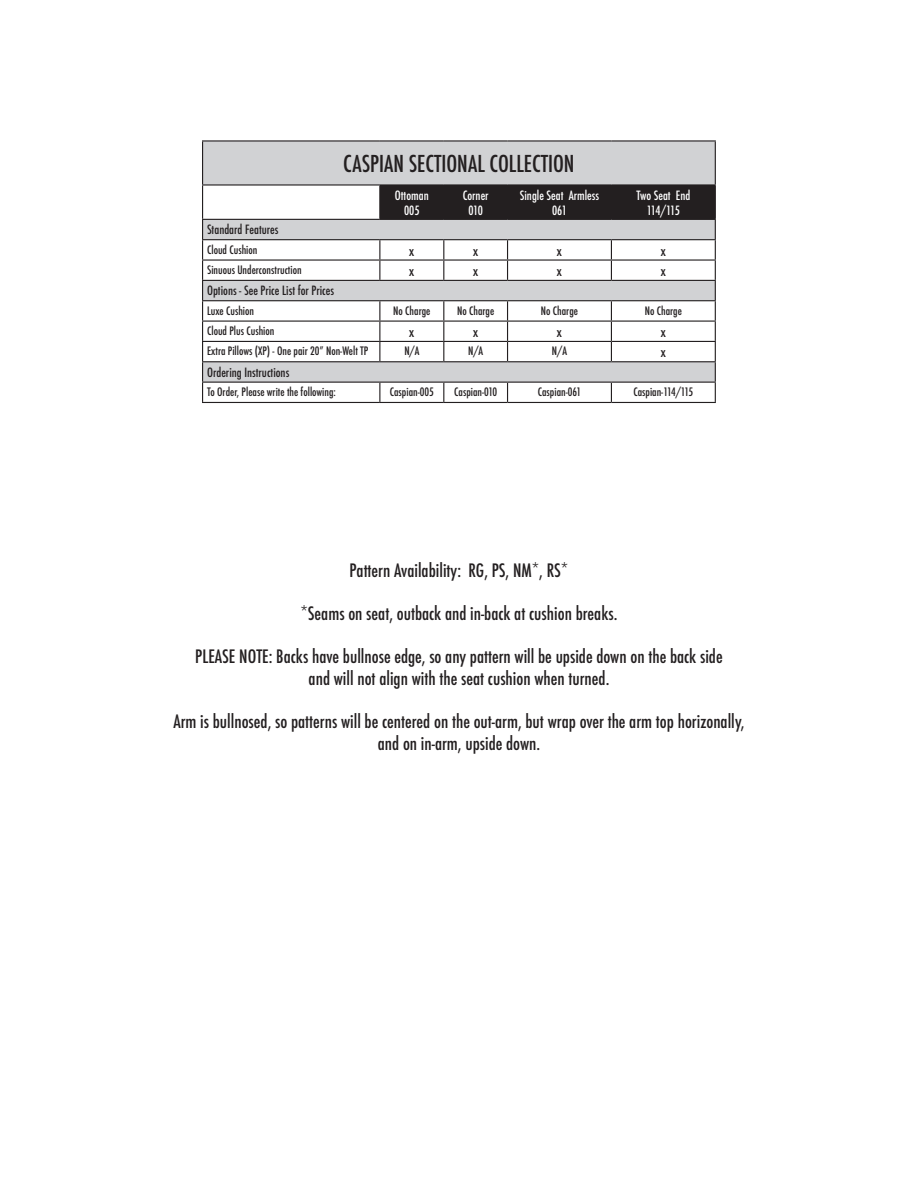
<style>
.page{position:relative;width:918px;height:1188px;background:#fff}
.page>*{position:absolute;margin:0;border:0;box-sizing:border-box;transform-origin:0 0}
.t1{font:500 condensed 22.65px "Futura";color:#231f20}
.t2{font:500 condensed 18px "Futura";color:#231f20}
.t3{font:500 condensed 13.65px "Futura";color:#231f20}
.t4{font:500 condensed 12.45px "Futura";color:#231f20}
.t5{font:500 condensed 12.45px "Futura";color:#fff}
.t6{font:500 condensed 11.4px "Futura";color:#231f20}
</style>
<div class="page">
<svg style="left:203px;top:142px;width:512px;height:240px;fill:#d1d2d4"></svg>
<hr style="left:202px;top:140px;width:178px;height:2px;background:#231f20">
<hr style="left:202px;top:142px;width:1px;height:42px;background:#231f20">
<hr style="left:380px;top:140px;width:64px;height:2px;background:#231f20">
<hr style="left:444px;top:140px;width:64px;height:2px;background:#231f20">
<hr style="left:508px;top:140px;width:103px;height:2px;background:#231f20">
<hr style="left:611px;top:140px;width:105px;height:2px;background:#231f20">
<hr style="left:715px;top:142px;width:1px;height:42px;background:#231f20">
<hr style="left:202px;top:184px;width:178px;height:2px;background:#231f20">
<hr style="left:202px;top:186px;width:1px;height:33px;background:#231f20">
<hr style="left:380px;top:184px;width:64px;height:2px;background:#231f20">
<hr style="left:444px;top:184px;width:64px;height:2px;background:#231f20">
<hr style="left:508px;top:184px;width:103px;height:2px;background:#231f20">
<hr style="left:611px;top:184px;width:105px;height:2px;background:#231f20">
<hr style="left:202px;top:219px;width:178px;height:1px;background:#231f20">
<hr style="left:202px;top:239px;width:178px;height:1px;background:#231f20">
<hr style="left:202px;top:259px;width:178px;height:2px;background:#231f20">
<hr style="left:202px;top:280px;width:178px;height:1px;background:#231f20">
<hr style="left:202px;top:300px;width:178px;height:1px;background:#231f20">
<hr style="left:202px;top:321px;width:178px;height:1px;background:#231f20">
<hr style="left:202px;top:341px;width:178px;height:1px;background:#231f20">
<hr style="left:202px;top:361px;width:178px;height:1px;background:#231f20">
<hr style="left:202px;top:382px;width:178px;height:1px;background:#231f20">
<svg style="left:202px;top:220px;width:1px;height:182px"></svg>
<svg style="left:379px;top:185px;width:337px;height:217px"></svg>
<hr style="left:202px;top:402px;width:178px;height:1px;background:#231f20">
<hr style="left:380px;top:402px;width:64px;height:1px;background:#231f20">
<hr style="left:444px;top:402px;width:64px;height:1px;background:#231f20">
<hr style="left:508px;top:402px;width:103px;height:1px;background:#231f20">
<hr style="left:611px;top:402px;width:105px;height:1px;background:#231f20">
<p class="t1" style="left:343px;top:149px;width:233px">CASPIAN SECTIONAL COLLECTION</p>
<p class="t5" style="left:395px;top:187px;width:35px">Ottoman</p>
<p class="t5" style="left:404px;top:202px;width:17px">005</p>
<p class="t5" style="left:520px;top:187px;width:81px">Single Seat Armless</p>
<p class="t5" style="left:552px;top:202px;width:16px">061</p>
<p class="t5" style="left:463px;top:187px;width:27px">Corner</p>
<p class="t5" style="left:469px;top:202px;width:16px">010</p>
<p class="t5" style="left:636px;top:187px;width:56px">Two Seat End</p>
<p class="t5" style="left:647px;top:202px;width:34px">114/115</p>
<p class="t4" style="left:207px;top:222px;width:73px">Standard Features</p>
<p class="t6" style="left:207px;top:242px;width:52px">Cloud Cushion</p>
<p class="t3" style="left:409px;top:242px;width:7px">x</p>
<p class="t3" style="left:473px;top:242px;width:7px">x</p>
<p class="t3" style="left:557px;top:242px;width:7px">x</p>
<p class="t3" style="left:661px;top:242px;width:7px">x</p>
<p class="t6" style="left:207px;top:262px;width:96px">Sinuous Underconstruction</p>
<p class="t3" style="left:409px;top:262px;width:7px">x</p>
<p class="t3" style="left:473px;top:262px;width:7px">x</p>
<p class="t3" style="left:557px;top:262px;width:7px">x</p>
<p class="t3" style="left:661px;top:262px;width:7px">x</p>
<p class="t4" style="left:207px;top:283px;width:129px">Options - See Price List for Prices</p>
<p class="t6" style="left:207px;top:303px;width:49px">Luxe Cushion</p>
<p class="t6" style="left:393px;top:303px;width:39px">No Charge</p>
<p class="t6" style="left:457px;top:303px;width:39px">No Charge</p>
<p class="t6" style="left:541px;top:303px;width:39px">No Charge</p>
<p class="t6" style="left:645px;top:303px;width:39px">No Charge</p>
<p class="t6" style="left:207px;top:324px;width:69px">Cloud Plus Cushion</p>
<p class="t3" style="left:409px;top:323px;width:7px">x</p>
<p class="t3" style="left:473px;top:323px;width:7px">x</p>
<p class="t3" style="left:557px;top:323px;width:7px">x</p>
<p class="t3" style="left:661px;top:323px;width:7px">x</p>
<p class="t6" style="left:207px;top:344px;width:163px">Extra Pillows (XP) - One pair 20” Non-Welt TP</p>
<p class="t6" style="left:404px;top:344px;width:17px">N/A</p>
<p class="t6" style="left:468px;top:344px;width:17px">N/A</p>
<p class="t6" style="left:552px;top:344px;width:17px">N/A</p>
<p class="t3" style="left:661px;top:343px;width:7px">x</p>
<p class="t4" style="left:207px;top:364px;width:84px">Ordering Instructions</p>
<p class="t6" style="left:207px;top:385px;width:130px">To Order, Please write the following:</p>
<p class="t6" style="left:390px;top:385px;width:45px">Caspian-005</p>
<p class="t6" style="left:454px;top:385px;width:44px">Caspian-010</p>
<p class="t6" style="left:538px;top:385px;width:45px">Caspian-061</p>
<p class="t6" style="left:633px;top:385px;width:61px">Caspian-114/115</p>
<p class="t2" style="left:350px;top:559px;width:220px">Pattern Availability: RG, PS, NM*, RS*</p>
<p class="t2" style="left:300px;top:602px;width:319px">*Seams on seat, outback and in-back at cushion breaks.</p>
<p class="t2" style="left:195px;top:645px;width:529px">PLEASE NOTE: Backs have bullnose edge, so any pattern will be upside down on the back side</p>
<p class="t2" style="left:309px;top:667px;width:302px">and will not align with the seat cushion when turned.</p>
<p class="t2" style="left:173px;top:710px;width:573px">Arm is bullnosed, so patterns will be centered on the out-arm, but wrap over the arm top horizonally,</p>
<p class="t2" style="left:378px;top:731px;width:164px">and on in-arm, upside down.</p>
</div>
